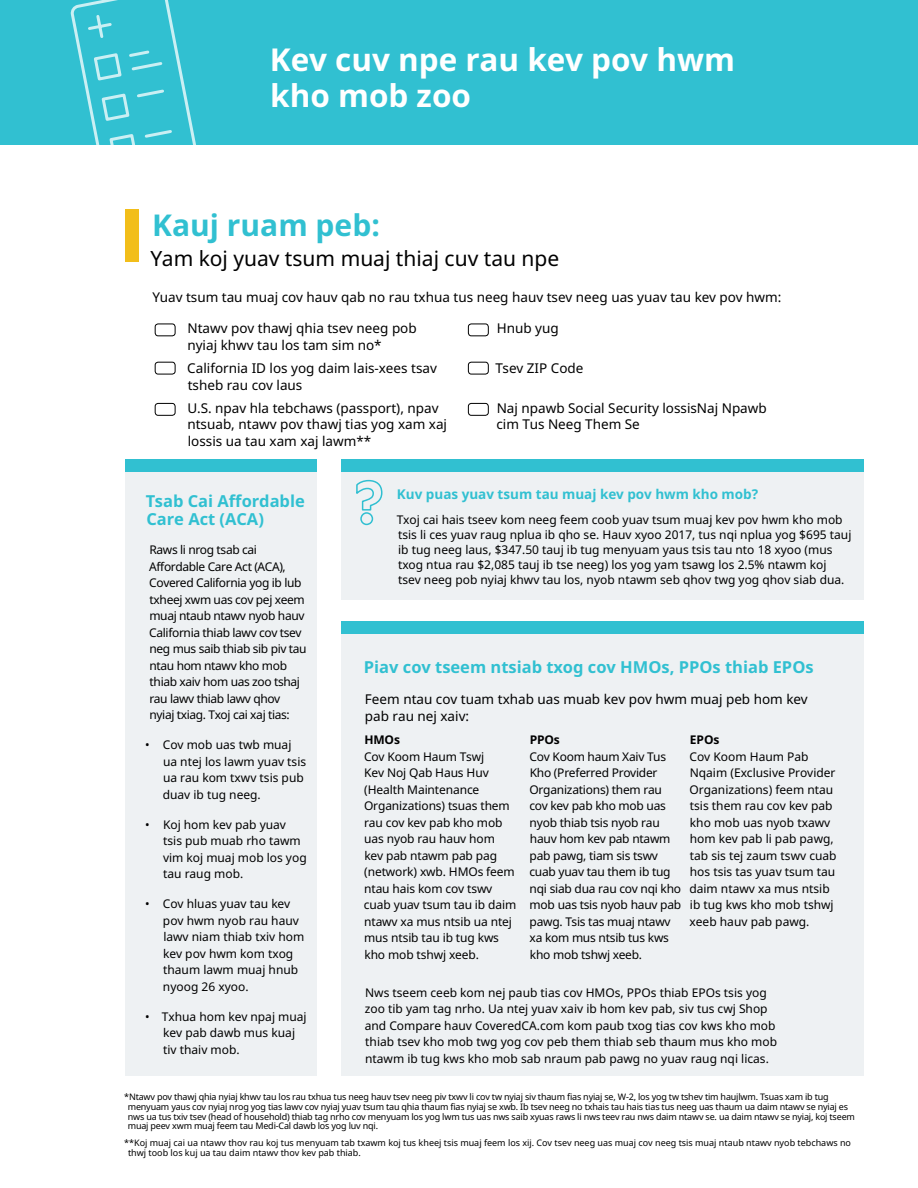
<style>
.page{position:relative;width:918px;height:1188px;background:#fff}
.page>*{position:absolute;margin:0;border:0;box-sizing:border-box;transform-origin:0 0}
.t1{font:700 31.5px/36px "Noto Sans";color:#fff}
.t2{font:700 30px "Noto Sans";color:#31c0d1}
.t3{font:21px "Noto Sans";color:#000}
.t4{font:700 16.5px/18px "Noto Sans";color:#31c0d1}
.t5{font:13.5px/16.5px "Noto Sans";color:#000}
.t6{font:700 13.5px "Noto Sans";color:#31c0d1}
.t7{font:12px/16.5px "Noto Sans";color:#000}
.t8{font:12px/16.5px "Noto Sans";letter-spacing:-.02em;color:#000}
.t9{font:12px/16.5px "Noto Sans";letter-spacing:-.03em;color:#000}
.t10{font:700 12px "Noto Sans";letter-spacing:-.01em;color:#000}
.t11{font:9px/9.8px "Noto Sans";letter-spacing:-.02em;color:#000}
.t12{font:9px/9.8px "Noto Sans";color:#000}
</style>
<div class="page">
<div style="left:0;top:0;width:918px;height:144px;background:#31c0d1"></div>
<div style="left:125px;top:209px;width:14px;height:52px;background:#f2be1a"></div>
<div style="left:125px;top:459px;width:192px;height:617px;background:#eef1f3"></div>
<div style="left:341px;top:459px;width:523px;height:141px;background:#eef1f3"></div>
<div style="left:341px;top:621px;width:523px;height:455px;background:#eef1f3"></div>
<div style="left:125px;top:459px;width:192px;height:13px;background:#31c0d1"></div>
<div style="left:341px;top:459px;width:523px;height:13px;background:#31c0d1"></div>
<div style="left:341px;top:621px;width:523px;height:13px;background:#31c0d1"></div>
<svg style="left:356px;top:479px;width:27px;height:47px"></svg>
<div style="left:155px;top:324px;width:20px;height:12px;border:1px solid #000;border-radius:3px"></div>
<div style="left:468px;top:324px;width:21px;height:12px;border:1px solid #000;border-radius:3px"></div>
<div style="left:155px;top:362px;width:20px;height:12px;border:1px solid #000;border-radius:3px"></div>
<div style="left:468px;top:362px;width:21px;height:12px;border:1px solid #000;border-radius:3px"></div>
<div style="left:155px;top:403px;width:20px;height:13px;border:1px solid #000;border-radius:3px"></div>
<div style="left:468px;top:403px;width:21px;height:13px;border:1px solid #000;border-radius:3px"></div>
<svg style="left:69px;top:0;width:132px;height:145px"></svg>
<h1 class="t1" style="left:270px;top:41px;width:467px">Kev cuv npe rau kev pov hwm kho mob zoo</h1>
<h2 class="t2" style="left:152px;top:204px;width:229px">Kauj ruam peb:</h2>
<h3 class="t3" style="left:151px;top:244px;width:410px">Yam koj yuav tsum muaj thiaj cuv tau npe</h3>
<p class="t5" style="left:152px;top:288px;width:631px">Yuav tsum tau muaj cov hauv qab no rau txhua tus neeg hauv tsev neeg uas yuav tau kev pov hwm:</p>
<p class="t5" style="left:187px;top:320px;width:231px">Ntawv pov thawj qhia tsev neeg pob nyiaj khwv tau los tam sim no*</p>
<p class="t5" style="left:187px;top:360px;width:251px">California ID los yog daim lais-xees tsav tsheb rau cov laus</p>
<p class="t5" style="left:187px;top:399px;width:261px">U.S. npav hla tebchaws (passport), npav ntsuab, ntawv pov thawj tias yog xam xaj lossis ua tau xam xaj lawm**</p>
<p class="t5" style="left:497px;top:320px;width:64px">Hnub yug</p>
<p class="t5" style="left:495px;top:360px;width:90px">Tsev ZIP Code</p>
<p class="t5" style="left:496px;top:399px;width:272px">Naj npawb Social Security lossisNaj Npawb cim Tus Neeg Them Se</p>
<h3 class="t4" style="left:146px;top:492px;width:161px">Tsab Cai Affordable<br>Care Act (ACA)</h3>
<p class="t6" style="left:397px;top:485px;width:363px">Kuv puas yuav tsum tau muaj kev pov hwm kho mob?</p>
<p class="t7" style="left:397px;top:511px;width:456px;line-height:15px">Txoj cai hais tseev kom neeg feem coob yuav tsum muaj kev pov hwm kho mob tsis li ces yuav raug nplua ib qho se. Hauv xyoo 2017, tus nqi nplua yog $695 tauj ib tug neeg laus, $347.50 tauj ib tug menyuam yaus tsis tau nto 18 xyoo (mus txog ntua rau $2,085 tauj ib tse neeg) los yog yam tsawg los 2.5% ntawm koj<br>tsev neeg pob nyiaj khwv tau los, nyob ntawm seb qhov twg yog qhov siab dua.</p>
<p class="t9" style="left:149px;top:541px;width:159px">Raws li nrog tsab cai<br>Affordable Care Act (ACA),<br>Covered California yog ib lub txheej xwm uas cov pej xeem muaj ntaub ntawv nyob hauv<br>California thiab lawv cov tsev neg mus saib thiab sib piv tau ntau hom ntawv kho mob thiab xaiv hom uas zoo tshaj rau lawv thiab lawv qhov nyiaj txiag. Txoj cai xaj tias:</p>
<p class="t7" style="left:163px;top:736px;width:145px;text-indent:-18px">• Cov mob uas twb muaj ua ntej los lawm yuav tsis ua rau kom txwv tsis pub duav ib tug neeg.</p>
<p class="t7" style="left:163px;top:816px;width:145px;text-indent:-18px">• Koj hom kev pab yuav tsis pub muab rho tawm vim koj muaj mob los yog tau raug mob.</p>
<p class="t7" style="left:163px;top:895px;width:143px;text-indent:-18px">• Cov hluas yuav tau kev pov hwm nyob rau hauv lawv niam thiab txiv hom kev pov hwm kom txog thaum lawm muaj hnub nyoog 26 xyoo.</p>
<p class="t7" style="left:163px;top:1008px;width:145px;text-indent:-18px">• Txhua hom kev npaj muaj kev pab dawb mus kuaj tiv thaiv mob.</p>
<h3 class="t4" style="left:364px;top:658px;width:451px">Piav cov tseem ntsiab txog cov HMOs, PPOs thiab EPOs</h3>
<p class="t5" style="left:365px;top:691px;width:444px">Feem ntau cov tuam txhab uas muab kev pov hwm muaj peb hom kev pab rau nej xaiv:</p>
<p class="t10" style="left:364px;top:731px;width:37px">HMOs</p>
<p class="t7" style="left:364px;top:748px;width:154px">Cov Koom Haum Tswj<br>Kev Noj Qab Haus Huv (Health Maintenance<br>Organizations) tsuas them rau cov kev pab kho mob uas nyob rau hauv hom kev pab ntawm pab pag (network) xwb. HMOs feem ntau hais kom cov tswv cuab yuav tsum tau ib daim ntawv xa mus ntsib ua ntej mus ntsib tau ib tug kws kho mob tshwj xeeb.</p>
<p class="t10" style="left:530px;top:731px;width:31px">PPOs</p>
<p class="t8" style="left:529px;top:748px;width:153px">Cov Koom haum Xaiv Tus<br>Kho (Preferred Provider<br>Organizations) them rau cov kev pab kho mob uas nyob thiab tsis nyob rau hauv hom kev pab ntawm pab pawg, tiam sis tswv cuab yuav tau them ib tug nqi siab dua rau cov nqi kho mob uas tsis nyob hauv pab pawg. Tsis tas muaj ntawv xa kom mus ntsib tus kws kho mob tshwj xeeb.</p>
<p class="t10" style="left:690px;top:731px;width:31px">EPOs</p>
<p class="t7" style="left:689px;top:748px;width:149px">Cov Koom Haum Pab<br>Nqaim (Exclusive Provider<br>Organizations) feem ntau tsis them rau cov kev pab kho mob uas nyob txawv hom kev pab li pab pawg, tab sis tej zaum tswv cuab hos tsis tas yuav tsum tau daim ntawv xa mus ntsib ib tug kws kho mob tshwj xeeb hauv pab pawg.</p>
<p class="t7" style="left:365px;top:984px;width:414px">Nws tseem ceeb kom nej paub tias cov HMOs, PPOs thiab EPOs tsis yog zoo tib yam tag nrho. Ua ntej yuav xaiv ib hom kev pab, siv tus cwj Shop and Compare hauv CoveredCA.com kom paub txog tias cov kws kho mob thiab tsev kho mob twg yog cov peb them thiab seb thaum mus kho mob ntawm ib tug kws kho mob sab nraum pab pawg no yuav raug nqi licas.</p>
<p class="t11" style="left:128px;top:1092px;width:729px;text-indent:-4px">*Ntawv pov thawj qhia nyiaj khwv tau los rau txhua tus neeg hauv tsev neeg piv txwv li cov tw nyiaj siv thaum fias nyiaj se, W-2, los yog tw tshev tim haujlwm. Tsuas xam ib tug menyuam yaus cov nyiaj nrog yog tias lawv cov nyiaj yuav tsum tau qhia thaum fias nyiaj se xwb. Ib tsev neeg no txhais tau hais tias tus neeg uas thaum ua daim ntawv se nyiaj es nws ua tus txiv tsev (head of household) thiab tag nrho cov menyuam los yog lwm tus uas nws saib xyuas raws li nws teev rau nws daim ntawv se. ua daim ntawv se nyiaj, koj tseem muaj peev xwm muaj feem tau Medi-Cal dawb los yog luv nqi.</p>
<p class="t12" style="left:128px;top:1137px;width:725px;text-indent:-4px">**Koj muaj cai ua ntawv thov rau koj tus menyuam tab txawm koj tus kheej tsis muaj feem los xij. Cov tsev neeg uas muaj cov neeg tsis muaj ntaub ntawv nyob tebchaws no thwj toob los kuj ua tau daim ntawv thov kev pab thiab.</p>
</div>
